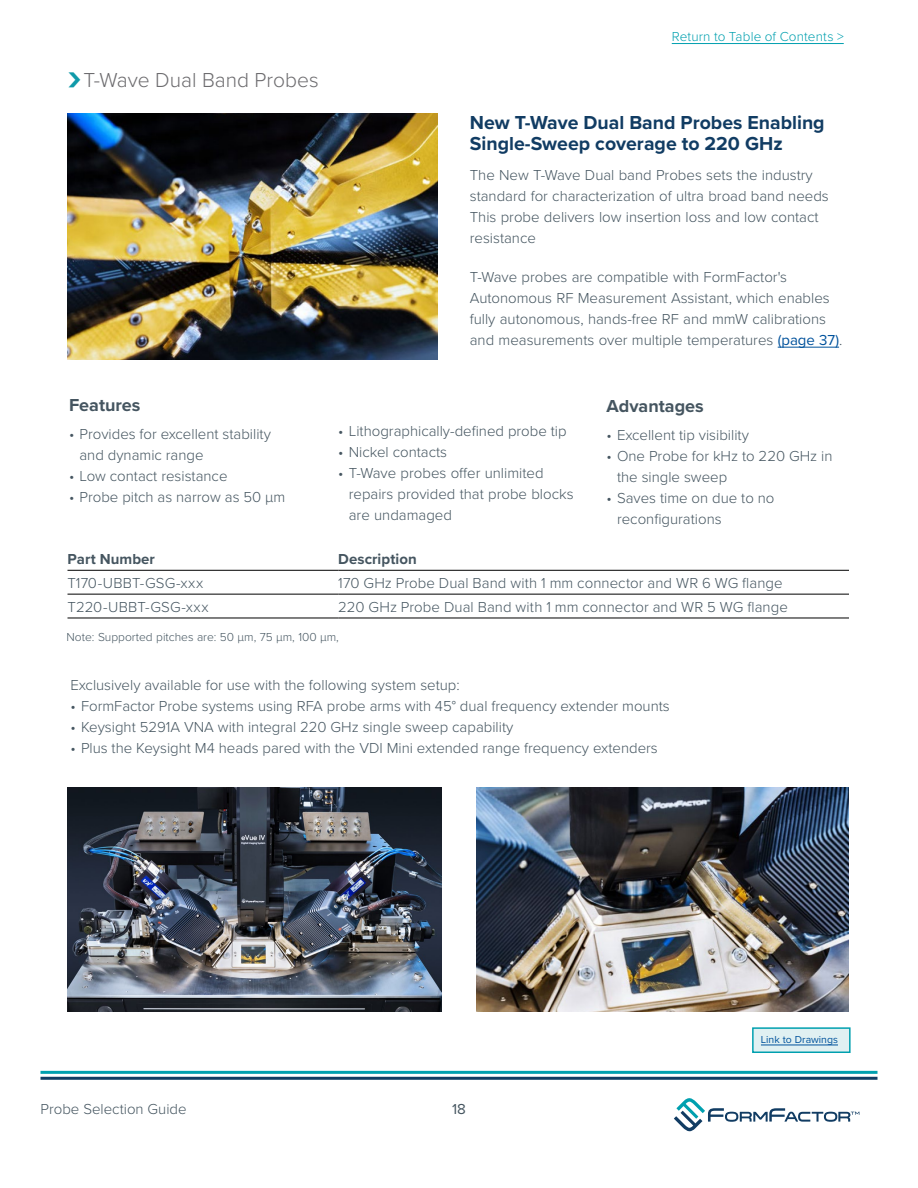
<style>
.page{position:relative;width:918px;height:1188px;background:#fff}
.page>*{position:absolute;margin:0;border:0;box-sizing:border-box;transform-origin:0 0}
.t1{font:300 21px "Proxima Nova";color:#6d6c6f}
.t2{font:700 19.5px/21px "Proxima Nova";color:#113c63}
.t3{font:700 18px "Proxima Nova";color:#455560}
.t4{font:300 15px/21px "Proxima Nova";color:#455560}
.t5{font:700 15px "Proxima Nova";letter-spacing:.005em;color:#455560}
.t6{font:15px "Proxima Nova";color:#455560}
.t7{font:300 13.5px "Proxima Nova";letter-spacing:.01em;color:#00a0af}
.t8{font:300 12px "Proxima Nova";color:#455560}
.t9{font:10.5px "Proxima Nova";color:#00529c}
.s1{font-weight:700;font-size:42px;color:#109aa9}
.s2{font-weight:400;color:#00529c}
</style>
<div class="page">
<svg style="left:674px;top:1098px;width:185px;height:33px"></svg>
<hr style="left:40px;top:1071px;width:838px;height:3px;background:#00a0af">
<hr style="left:40px;top:1077px;width:838px;height:3px;background:#113c63">
<hr style="left:672px;top:43px;width:172px;height:1px;background:#00a0af">
<hr style="left:778px;top:347px;width:61px;height:1px;background:#00529c">
<img style="left:68px;top:788px;width:373px;height:223px">
<img style="left:477px;top:787px;width:372px;height:224px">
<img style="left:68px;top:113px;width:370px;height:247px">
<div style="left:752px;top:1027px;width:99px;height:26px;background:#e0f0f2;border:2px solid #00a0af"></div>
<hr style="left:761px;top:1045px;width:77px;height:1px;background:#00529c">
<hr style="left:68px;top:570px;width:270px;height:1px;background:#000">
<hr style="left:338px;top:570px;width:511px;height:1px;background:#000">
<hr style="left:68px;top:594px;width:270px;height:1px;background:#000">
<hr style="left:338px;top:594px;width:511px;height:1px;background:#000">
<hr style="left:68px;top:618px;width:270px;height:1px;background:#000">
<hr style="left:338px;top:618px;width:511px;height:1px;background:#000">
<h1 class="t1" style="left:68px;top:65px;width:253px"><span class="s1">›</span>T-Wave Dual Band Probes</h1>
<p class="t3" style="left:69px;top:392px;width:73px">Features</p>
<p class="t4" style="left:80px;top:422px;width:193px;text-indent:-10px">• Provides for excellent stability and dynamic range</p>
<p class="t4" style="left:69px;top:464px;width:160px">• Low contact resistance</p>
<p class="t4" style="left:69px;top:485px;width:218px">• Probe pitch as narrow as 50 µm</p>
<p class="t7" style="left:672px;top:27px;width:174px">Return to Table of Contents &gt;</p>
<h2 class="t2" style="left:470px;top:111px;width:356px">New T-Wave Dual Band Probes Enabling<br>Single-Sweep coverage to 220 GHz</h2>
<p class="t4" style="left:470px;top:163px;width:361px">The New T-Wave Dual band Probes sets the industry standard for characterization of ultra broad band needs This probe delivers low insertion loss and low contact resistance</p>
<p class="t4" style="left:470px;top:265px;width:372px">T-Wave probes are compatible with FormFactor's Autonomous RF Measurement Assistant, which enables fully autonomous, hands-free RF and mmW calibrations and measurements over multiple temperatures <span class="s2">(page 37)</span>.</p>
<p class="t4" style="left:338px;top:420px;width:230px">• Lithographically-defined probe tip</p>
<p class="t4" style="left:338px;top:441px;width:110px">• Nickel contacts</p>
<p class="t4" style="left:349px;top:462px;width:226px;text-indent:-11px">• T-Wave probes offer unlimited repairs provided that probe blocks are undamaged</p>
<p class="t3" style="left:607px;top:393px;width:99px">Advantages</p>
<p class="t4" style="left:607px;top:424px;width:144px">• Excellent tip visibility</p>
<p class="t4" style="left:617px;top:445px;width:217px;text-indent:-10px">• One Probe for kHz to 220 GHz in the single sweep</p>
<p class="t4" style="left:617px;top:487px;width:159px;text-indent:-10px">• Saves time on due to no reconfigurations</p>
<p class="t5" style="left:68px;top:548px;width:89px">Part Number</p>
<p class="t5" style="left:338px;top:548px;width:80px">Description</p>
<p class="t4" style="left:68px;top:572px;width:137px">T170-UBBT-GSG-xxx</p>
<p class="t4" style="left:338px;top:572px;width:446px">170 GHz Probe Dual Band with 1 mm connector and WR 6 WG flange</p>
<p class="t4" style="left:68px;top:596px;width:143px">T220-UBBT-GSG-xxx</p>
<p class="t4" style="left:338px;top:596px;width:451px">220 GHz Probe Dual Band with 1 mm connector and WR 5 WG flange</p>
<p class="t8" style="left:67px;top:628px;width:274px">Note: Supported pitches are: 50 µm, 75 µm, 100 µm,</p>
<p class="t4" style="left:70px;top:674px;width:391px">Exclusively available for use with the following system setup:</p>
<p class="t4" style="left:70px;top:695px;width:601px">• FormFactor Probe systems using RFA probe arms with 45° dual frequency extender mounts</p>
<p class="t4" style="left:70px;top:716px;width:444px">• Keysight 5291A VNA with integral 220 GHz single sweep capability</p>
<p class="t4" style="left:70px;top:737px;width:589px">• Plus the Keysight M4 heads pared with the VDI Mini extended range frequency extenders</p>
<p class="t4" style="left:40px;top:1098px;width:148px">Probe Selection Guide</p>
<p class="t6" style="left:452px;top:1098px;width:15px">18</p>
<p class="t9" style="left:761px;top:1032px;width:79px">Link to Drawings</p>
</div>
